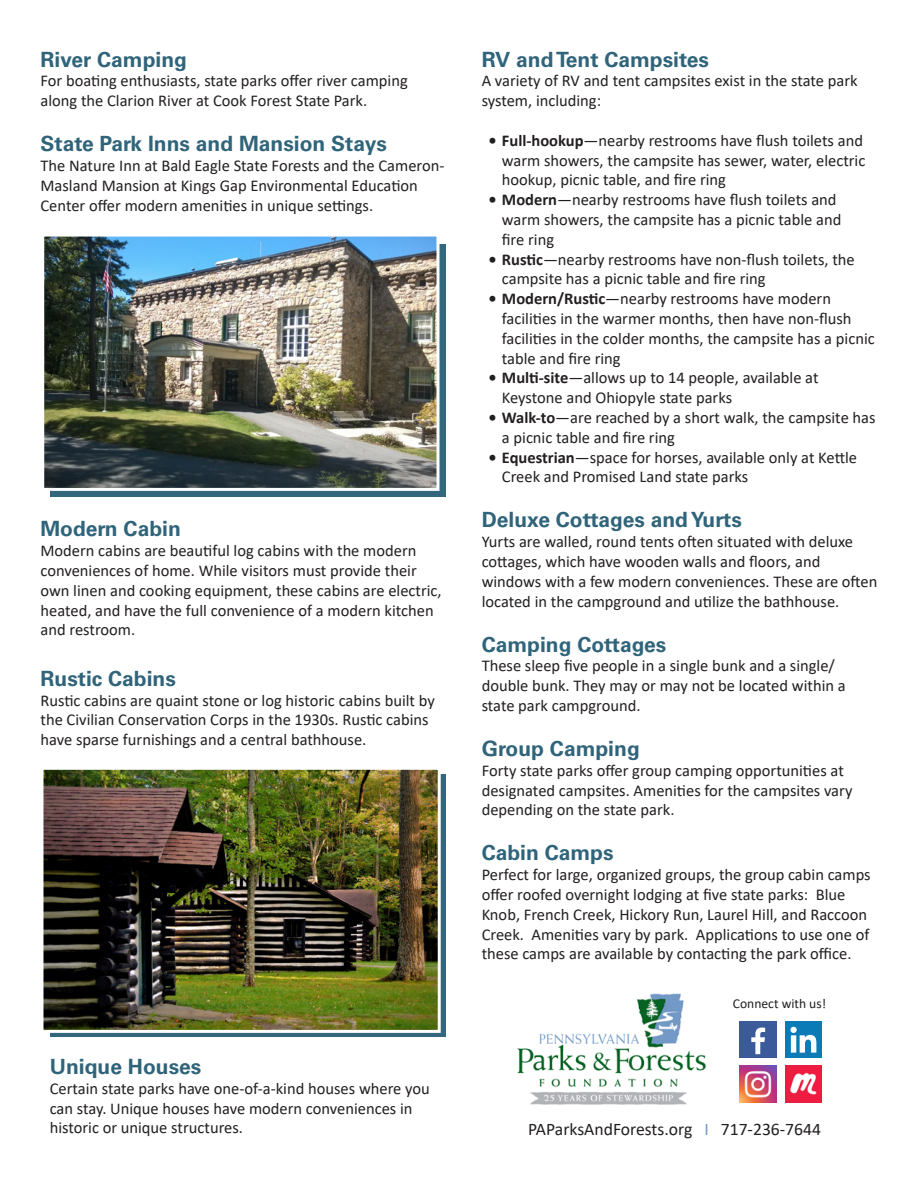
<style>
.page{position:relative;width:918px;height:1188px;background:#fff}
.page>*{position:absolute;margin:0;border:0;box-sizing:border-box;transform-origin:0 0}
.t1{font:700 21px "Univers LT Std";color:#30647a}
.t2{font:17.7px "Calibri";color:#231f20}
.t3{font:16.5px/19.8px "Calibri";color:#231f20}
.t4{font:13.65px "Calibri";color:#231f20}
.s1{font-weight:700}
.s2{color:#7399c6}
</style>
<div class="page">
<div style="left:50px;top:774px;width:396px;height:263px;background:#33677e"></div>
<div style="left:50px;top:244px;width:396px;height:253px;background:#33677e"></div>
<img style="left:45px;top:238px;width:391px;height:249px">
<div style="left:41px;top:234px;width:399px;height:257px;border:3px solid #fff"></div>
<img style="left:44px;top:771px;width:393px;height:258px">
<div style="left:40px;top:767px;width:401px;height:266px;border:3px solid #fff"></div>
<div style="left:740px;top:1021px;width:36px;height:37px;background:#3a5a99"></div>
<svg style="left:751px;top:1028px;width:14px;height:26px"></svg>
<div style="left:785px;top:1021px;width:36px;height:37px;background:#0a7bb6"></div>
<svg style="left:790px;top:1027px;width:26px;height:26px"></svg>
<img style="left:785px;top:1066px;width:37px;height:36px">
<img style="left:740px;top:1066px;width:36px;height:36px">
<img style="left:517px;top:994px;width:190px;height:110px">
<p class="t1" style="left:40px;top:47px;width:148px">River Camping</p>
<p class="t3" style="left:40px;top:71px;width:369px">For boating enthusiasts, state parks offer river camping along the Clarion River at Cook Forest State Park.</p>
<p class="t1" style="left:40px;top:131px;width:348px">State Park Inns and Mansion Stays</p>
<p class="t3" style="left:40px;top:155px;width:406px">The Nature Inn at Bald Eagle State Forests and the Cameron-<br>Masland Mansion at Kings Gap Environmental Education<br>Center offer modern amenities in unique settings.</p>
<p class="t1" style="left:40px;top:517px;width:142px">Modern Cabin</p>
<p class="t3" style="left:40px;top:540px;width:403px">Modern cabins are beautiful log cabins with the modern conveniences of home. While visitors must provide their own linen and cooking equipment, these cabins are electric, heated, and have the full convenience of a modern kitchen and restroom.</p>
<p class="t1" style="left:40px;top:666px;width:137px">Rustic Cabins</p>
<p class="t3" style="left:40px;top:690px;width:396px">Rustic cabins are quaint stone or log historic cabins built by the Civilian Conservation Corps in the 1930s. Rustic cabins have sparse furnishings and a central bathhouse.</p>
<p class="t1" style="left:50px;top:1054px;width:153px">Unique Houses</p>
<p class="t3" style="left:50px;top:1078px;width:382px">Certain state parks have one-of-a-kind houses where you can stay. Unique houses have modern conveniences in historic or unique structures.</p>
<p class="t1" style="left:482px;top:47px;width:229px">RV and Tent Campsites</p>
<p class="t3" style="left:482px;top:71px;width:378px">A variety of RV and tent campsites exist in the state park system, including:</p>
<p class="t3" style="left:502px;top:130px;width:365px;text-indent:-14px"><span class="s1">• Full-hookup</span>—nearby restrooms have flush toilets and warm showers, the campsite has sewer, water, electric hookup, picnic table, and fire ring</p>
<p class="t3" style="left:502px;top:189px;width:341px;text-indent:-14px"><span class="s1">• Modern</span>—nearby restrooms have flush toilets and warm showers, the campsite has a picnic table and fire ring</p>
<p class="t3" style="left:502px;top:249px;width:354px;text-indent:-14px"><span class="s1">• Rustic</span>—nearby restrooms have non-flush toilets, the campsite has a picnic table and fire ring</p>
<p class="t3" style="left:502px;top:288px;width:374px;text-indent:-14px"><span class="s1">• Modern/Rustic</span>—nearby restrooms have modern facilities in the warmer months, then have non-flush facilities in the colder months, the campsite has a picnic table and fire ring</p>
<p class="t3" style="left:502px;top:368px;width:318px;text-indent:-14px"><span class="s1">• Multi-site</span>—allows up to 14 people, available at<br>Keystone and Ohiopyle state parks</p>
<p class="t3" style="left:502px;top:407px;width:375px;text-indent:-14px"><span class="s1">• Walk-to</span>—are reached by a short walk, the campsite has a picnic table and fire ring</p>
<p class="t3" style="left:502px;top:447px;width:357px;text-indent:-14px"><span class="s1">• Equestrian</span>—space for horses, available only at Kettle<br>Creek and Promised Land state parks</p>
<p class="t1" style="left:482px;top:508px;width:262px">Deluxe Cottages and Yurts</p>
<p class="t3" style="left:482px;top:531px;width:397px">Yurts are walled, round tents often situated with deluxe cottages, which have wooden walls and floors, and windows with a few modern conveniences. These are often located in the campground and utilize the bathhouse.</p>
<p class="t1" style="left:482px;top:632px;width:186px">Camping Cottages</p>
<p class="t3" style="left:482px;top:656px;width:366px">These sleep five people in a single bunk and a single/ double bunk. They may or may not be located within a state park campground.</p>
<p class="t1" style="left:482px;top:736px;width:160px">Group Camping</p>
<p class="t3" style="left:482px;top:760px;width:372px">Forty state parks offer group camping opportunities at designated campsites. Amenities for the campsites vary depending on the state park.</p>
<p class="t1" style="left:482px;top:841px;width:133px">Cabin Camps</p>
<p class="t3" style="left:482px;top:864px;width:391px">Perfect for large, organized groups, the group cabin camps offer roofed overnight lodging at five state parks: Blue Knob, French Creek, Hickory Run, Laurel Hill, and Raccoon Creek. Amenities vary by park. Applications to use one of these camps are available by contacting the park office.</p>
<p class="t4" style="left:733px;top:994px;width:95px">Connect with us!</p>
<p class="t2" style="left:528px;top:1117px;width:295px">PAParksAndForests.org <span class="s2">I</span> 717-236-7644</p>
</div>
